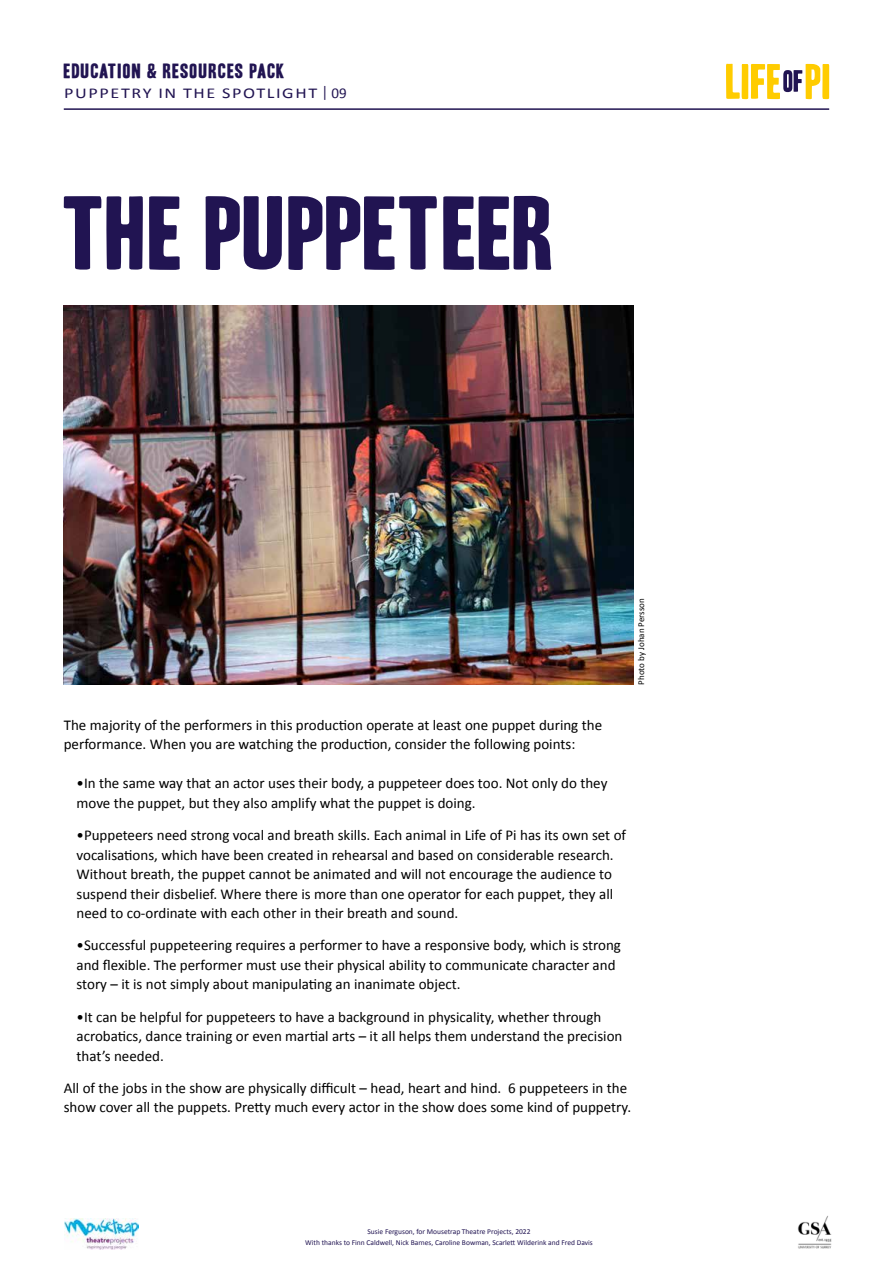
<style>
.page{position:relative;width:893px;height:1263px;background:#fff}
.page>*{position:absolute;margin:0;border:0;box-sizing:border-box;transform-origin:0 0}
.t1{font:90px "Headline HPLHS One";letter-spacing:.01em;color:#211452;scale:1.22 1}
.t2{font:18px "Headline HPLHS One";letter-spacing:.05em;color:#211452;scale:1.21 1}
.t3{font:15px/19.5px "Calibri";color:#000}
.t4{font:15px "Calibri";letter-spacing:.09em;color:#211452;scale:1.21 1}
.t5{font:9px "Calibri";color:#000}
.t6{font:7.5px/10.5px "Calibri";color:#211452;text-align:center}
.s1{font-size:15.75px}
</style>
<div class="page">
<svg style="left:726px;top:64px;width:103px;height:35px"></svg>
<hr style="left:64px;top:108px;width:765px;height:2px;background:#211452">
<img style="left:64px;top:305px;width:569px;height:380px">
<img style="left:65px;top:1218px;width:73px;height:31px">
<img style="left:797px;top:1215px;width:35px;height:34px">
<p class="t2" style="left:64px;top:63px;width:184px">EDUCATION &amp; RESOURCES PACK</p>
<p class="t4" style="left:64px;top:82px;width:235px">PUPPETRY IN THE SPOTLIGHT <span class="s1">|</span> 09</p>
<h1 class="t1" style="left:64px;top:190px;width:404px">THE PUPPETEER</h1>
<p class="t5" style="left:635px;top:685px;width:88px;rotate:-90deg">Photo by Johan Persson</p>
<p class="t3" style="left:64px;top:715px;width:540px">The majority of the performers in this production operate at least one puppet during the performance. When you are watching the production, consider the following points:</p>
<p class="t3" style="left:77px;top:773px;width:532px">•In the same way that an actor uses their body, a puppeteer does too. Not only do they move the puppet, but they also amplify what the puppet is doing.</p>
<p class="t3" style="left:77px;top:825px;width:551px">•Puppeteers need strong vocal and breath skills. Each animal in Life of Pi has its own set of vocalisations, which have been created in rehearsal and based on considerable research.<br>Without breath, the puppet cannot be animated and will not encourage the audience to suspend their disbelief. Where there is more than one operator for each puppet, they all need to co-ordinate with each other in their breath and sound.</p>
<p class="t3" style="left:77px;top:935px;width:546px">•Successful puppeteering requires a performer to have a responsive body, which is strong and flexible. The performer must use their physical ability to communicate character and story – it is not simply about manipulating an inanimate object.</p>
<p class="t3" style="left:77px;top:1006px;width:547px">•It can be helpful for puppeteers to have a background in physicality, whether through acrobatics, dance training or even martial arts – it all helps them understand the precision that’s needed.</p>
<p class="t3" style="left:64px;top:1078px;width:569px">All of the jobs in the show are physically difficult – head, heart and hind. 6 puppeteers in the show cover all the puppets. Pretty much every actor in the show does some kind of puppetry.</p>
<p class="t6" style="left:305px;top:1226px;width:289px">Susie Ferguson, for Mousetrap Theatre Projects, 2022<br>With thanks to Finn Caldwell, Nick Barnes, Caroline Bowman, Scarlett Wilderink and Fred Davis</p>
</div>
